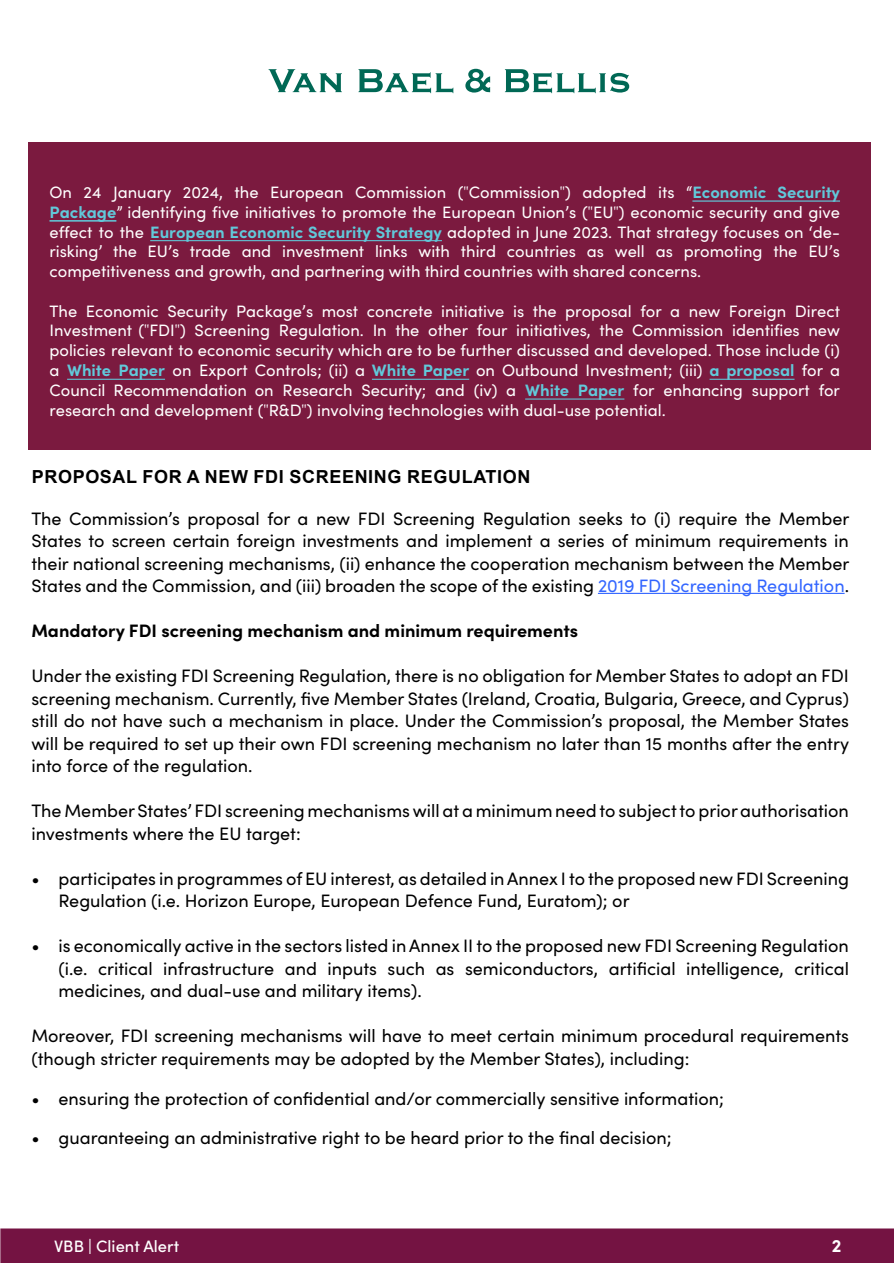
<style>
.page{position:relative;width:894px;height:1263px;background:#fff}
.page>*{position:absolute;margin:0;border:0;box-sizing:border-box;transform-origin:0 0}
.t1{font:18px/22.5px "Sofia Pro";color:#000;text-align:justify}
.t2{font:700 18px "Sofia Pro";color:#000}
.t3{font:700 18px "Arial";letter-spacing:.035em;color:#000}
.t4{font:700 18px "Sofia Pro";color:#fff}
.t5{font:16.5px/19.8px "Sofia Pro";color:#fff;text-align:justify}
.t6{font:500 16.5px "Sofia Pro";color:#fff}
.s1{font-family:"Minion Pro"}
.s2{font-weight:700;color:#61c9da}
.s3{color:#36f}
</style>
<div class="page">
<div style="left:0;top:1228px;width:894px;height:35px;background:#741342;border:2px solid #741342"></div>
<div style="left:28px;top:142px;width:844px;height:308px;background:#7b1a3f"></div>
<hr style="left:525px;top:399px;width:99px;height:1px;background:#61c9da">
<hr style="left:710px;top:379px;width:85px;height:1px;background:#61c9da">
<hr style="left:372px;top:379px;width:97px;height:1px;background:#61c9da">
<hr style="left:67px;top:379px;width:98px;height:1px;background:#61c9da">
<hr style="left:150px;top:240px;width:292px;height:1px;background:#61c9da">
<hr style="left:50px;top:221px;width:66px;height:1px;background:#61c9da">
<hr style="left:692px;top:201px;width:148px;height:1px;background:#61c9da">
<svg style="left:268px;top:69px;width:74px;height:23px"></svg>
<svg style="left:358px;top:69px;width:95px;height:24px"></svg>
<svg style="left:465px;top:69px;width:25px;height:24px"></svg>
<svg style="left:505px;top:69px;width:124px;height:24px"></svg>
<hr style="left:598px;top:593px;width:247px;height:1px;background:#36f">
<p class="t5" style="left:50px;top:182px;width:792px">On 24 January 2024, the European Commission (<span class="s1">"</span>Commission<span class="s1">"</span>) adopted its “<span class="s2">Economic Security Package</span>” identifying five initiatives to promote the European Union’s (<span class="s1">"</span>EU<span class="s1">"</span>) economic security and give effect to the <span class="s2">European Economic Security Strategy</span> adopted in June 2023. That strategy focuses on ‘de&shy;risking’ the EU’s trade and investment links with third countries as well as promoting the EU’s competitiveness and growth, and partnering with third countries with shared concerns.</p>
<p class="t5" style="left:50px;top:300px;width:792px">The Economic Security Package’s most concrete initiative is the proposal for a new Foreign Direct Investment (<span class="s1">"</span>FDI<span class="s1">"</span>) Screening Regulation. In the other four initiatives, the Commission identifies new policies relevant to economic security which are to be further discussed and developed. Those include (i) a <span class="s2">White Paper</span> on Export Controls; (ii) a <span class="s2">White Paper</span> on Outbound Investment; (iii) <span class="s2">a proposal</span> for a Council Recommendation on Research Security; and (iv) a <span class="s2">White Paper</span> for enhancing support for research and development (<span class="s1">"</span>R&amp;D<span class="s1">"</span>) involving technologies with dual-use potential.</p>
<p class="t3" style="left:32px;top:464px;width:500px">PROPOSAL FOR A NEW FDI SCREENING REGULATION</p>
<p class="t1" style="left:31px;top:506px;width:819px">The Commission’s proposal for a new FDI Screening Regulation seeks to (i) require the Member States to screen certain foreign investments and implement a series of minimum requirements in their national screening mechanisms, (ii) enhance the cooperation mechanism between the Member States and the Commission, and (iii) broaden the scope of the existing <span class="s3">2019 FDI Screening Regulation</span>.</p>
<p class="t2" style="left:31px;top:617px;width:548px">Mandatory FDI screening mechanism and minimum requirements</p>
<p class="t1" style="left:31px;top:664px;width:819px">Under the existing FDI Screening Regulation, there is no obligation for Member States to adopt an FDI screening mechanism. Currently, five Member States (Ireland, Croatia, Bulgaria, Greece, and Cyprus) still do not have such a mechanism in place. Under the Commission’s proposal, the Member States will be required to set up their own FDI screening mechanism no later than 15 months after the entry into force of the regulation.</p>
<p class="t1" style="left:31px;top:799px;width:819px">The Member States’ FDI screening mechanisms will at a minimum need to subject to prior authorisation investments where the EU target:</p>
<p class="t1" style="left:58px;top:866px;width:792px;text-indent:-27px">• participates in programmes of EU interest, as detailed in Annex I to the proposed new FDI Screening<br>Regulation (i.e. Horizon Europe, European Defence Fund, Euratom); or</p>
<p class="t1" style="left:58px;top:934px;width:792px;text-indent:-27px">• is economically active in the sectors listed in Annex II to the proposed new FDI Screening Regulation (i.e. critical infrastructure and inputs such as semiconductors, artificial intelligence, critical medicines, and dual-use and military items).</p>
<p class="t1" style="left:31px;top:1024px;width:819px">Moreover, FDI screening mechanisms will have to meet certain minimum procedural requirements (though stricter requirements may be adopted by the Member States), including:</p>
<p class="t1" style="left:31px;top:1086px;width:694px">• ensuring the protection of confidential and/or commercially sensitive information;</p>
<p class="t1" style="left:31px;top:1126px;width:642px">• guaranteeing an administrative right to be heard prior to the final decision;</p>
<p class="t6" style="left:54px;top:1234px;width:127px">VBB | Client Alert</p>
<p class="t4" style="left:832px;top:1232px;width:11px">2</p>
</div>
